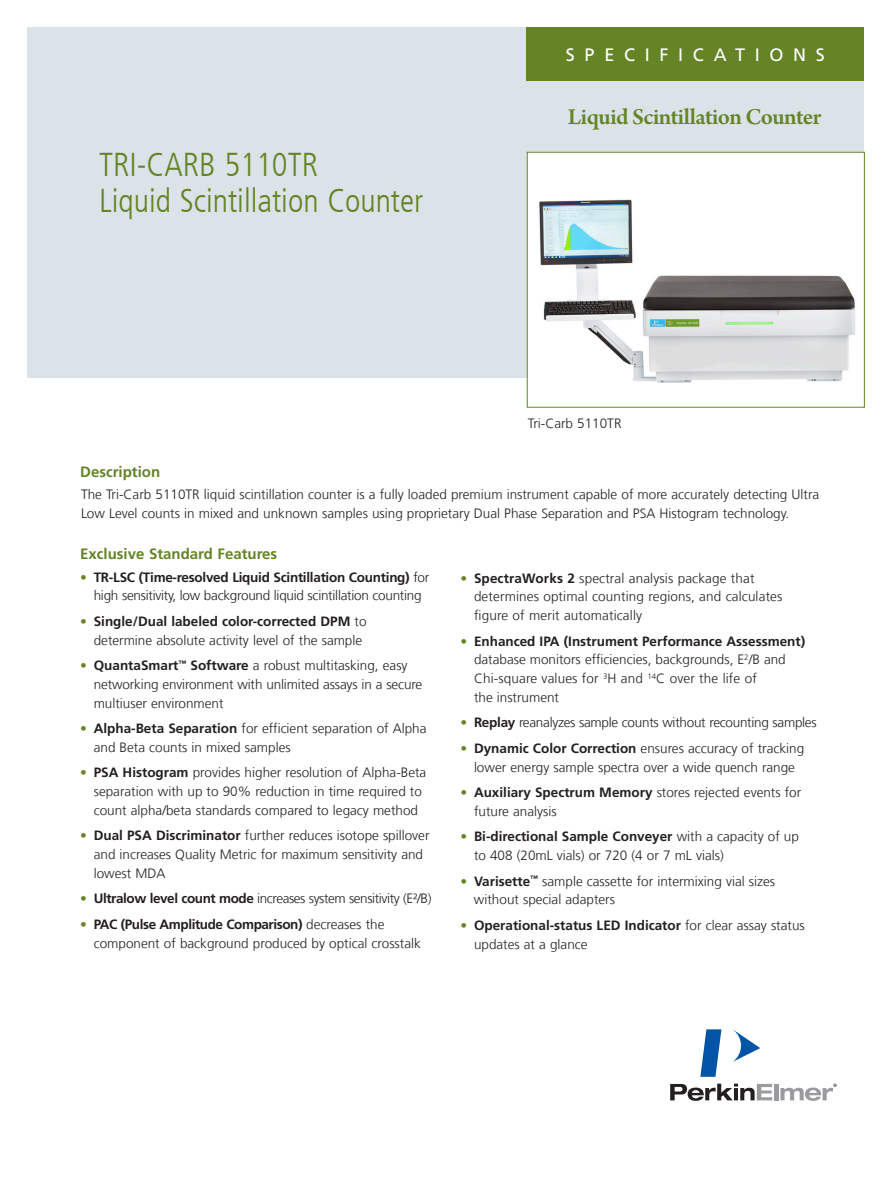
<style>
.page{position:relative;width:891px;height:1188px;background:#fff}
.page>*{position:absolute;margin:0;border:0;box-sizing:border-box;transform-origin:0 0}
.Intro_Head{font:300 condensed 33px/36px "Frutiger LT Com";color:#648426}
.Product_header_panto{font:600 24px "Arno Pro";letter-spacing:-.02em;color:#648426}
.t1{font:18px "Frutiger LT Com";letter-spacing:.54em;color:#fff}
.Paragraph_Head{font:700 15px "Frutiger LT Com";color:#648426}
.Bullet_Copy_Frutiger{font:300 13.5px/18.8px "Frutiger LT Com";color:#231f20}
.Bullet_Copy_Frutiger-2{font:300 13.5px/18.8px "Frutiger LT Com";letter-spacing:-.02em;color:#231f20;text-align:center}
.Bullet_Copy_Frutiger-3{font:300 13.5px "Frutiger LT Com";letter-spacing:-.03em;color:#231f20}
.s1{color:#648426}
.s2{font-weight:700}
</style>
<div class="page">
<svg style="left:670px;top:1084px;width:102px;height:17px"></svg>
<hr style="left:774px;top:1084px;width:4px;height:16px;background:#999b9e">
<svg style="left:733px;top:1029px;width:27px;height:33px"></svg>
<svg style="left:700px;top:1029px;width:21px;height:48px"></svg>
<svg style="left:780px;top:1084px;width:57px;height:17px"></svg>
<div style="left:27px;top:27px;width:837px;height:351px;background:#dce3e8"></div>
<div style="left:526px;top:27px;width:338px;height:54px;background:#648426"></div>
<div style="left:527px;top:152px;width:337px;height:255px;background:#fff"></div>
<img style="left:539px;top:199px;width:317px;height:184px">
<div style="left:527px;top:152px;width:338px;height:255px;border:1px solid #648426"></div>
<p class="t1" style="left:566px;top:44px;width:261px">SPECIFICATIONS</p>
<p class="Intro_Head" style="left:99px;top:147px;width:326px">TRI-CARB 5110TR<br>Liquid Scintillation Counter</p>
<p class="Product_header_panto" style="left:568px;top:103px;width:255px">Liquid Scintillation Counter</p>
<p class="Bullet_Copy_Frutiger" style="left:528px;top:414px;width:95px">Tri-Carb 5110TR</p>
<p class="Paragraph_Head" style="left:80px;top:463px;width:81px">Description</p>
<p class="Bullet_Copy_Frutiger" style="left:81px;top:485px;width:740px">The Tri-Carb 5110TR liquid scintillation counter is a fully loaded premium instrument capable of more accurately detecting Ultra<br>Low Level counts in mixed and unknown samples using proprietary Dual Phase Separation and PSA Histogram technology.</p>
<p class="Paragraph_Head" style="left:80px;top:545px;width:199px">Exclusive Standard Features</p>
<p class="Bullet_Copy_Frutiger-2" style="left:80px;top:568px;width:351px"><span class="s1">•</span> <span class="s2">TR-LSC (Time-resolved Liquid Scintillation Counting)</span> for high sensitivity, low background liquid scintillation counting</p>
<p class="Bullet_Copy_Frutiger" style="left:94px;top:612px;width:274px;text-indent:-14px"><span class="s1">•</span> <span class="s2">Single/Dual labeled color-corrected DPM</span> to determine absolute activity level of the sample</p>
<p class="Bullet_Copy_Frutiger" style="left:94px;top:656px;width:330px;text-indent:-13px"><span class="s1">•</span> <span class="s2">QuantaSmart</span><sup>™</sup> <span class="s2">Software</span> a robust multitasking, easy networking environment with unlimited assays in a secure multiuser environment</p>
<p class="Bullet_Copy_Frutiger" style="left:94px;top:719px;width:334px;text-indent:-14px"><span class="s1">•</span> <span class="s2">Alpha-Beta Separation</span> for efficient separation of Alpha and Beta counts in mixed samples</p>
<p class="Bullet_Copy_Frutiger" style="left:94px;top:763px;width:334px;text-indent:-14px"><span class="s1">•</span> <span class="s2">PSA Histogram</span> provides higher resolution of Alpha-Beta separation with up to 90% reduction in time required to count alpha/beta standards compared to legacy method</p>
<p class="Bullet_Copy_Frutiger" style="left:94px;top:826px;width:337px;text-indent:-14px"><span class="s1">•</span> <span class="s2">Dual PSA Discriminator</span> further reduces isotope spillover and increases Quality Metric for maximum sensitivity and lowest MDA</p>
<p class="Bullet_Copy_Frutiger-3" style="left:80px;top:891px;width:353px"><span class="s1">•</span> <span class="s2">Ultralow level count mode</span> increases system sensitivity (E²/B)</p>
<p class="Bullet_Copy_Frutiger" style="left:94px;top:915px;width:329px;text-indent:-14px"><span class="s1">•</span> <span class="s2">PAC (Pulse Amplitude Comparison)</span> decreases the component of background produced by optical crosstalk</p>
<p class="Bullet_Copy_Frutiger" style="left:474px;top:569px;width:310px;text-indent:-13px"><span class="s1">•</span> <span class="s2">SpectraWorks 2</span> spectral analysis package that determines optimal counting regions, and calculates figure of merit automatically</p>
<p class="Bullet_Copy_Frutiger" style="left:474px;top:632px;width:333px;text-indent:-14px"><span class="s1">•</span> <span class="s2">Enhanced IPA (Instrument Performance Assessment) </span>database monitors efficiencies, backgrounds, E<sup>2</sup>/B and Chi-square values for <sup>3</sup>H and <sup>14</sup>C over the life of<br>the instrument</p>
<p class="Bullet_Copy_Frutiger-2" style="left:460px;top:713px;width:358px"><span class="s1">•</span> <span class="s2">Replay</span> reanalyzes sample counts without recounting samples</p>
<p class="Bullet_Copy_Frutiger" style="left:460px;top:739px;width:345px;text-align:center"><span class="s1">•</span> <span class="s2">Dynamic Color Correction</span> ensures accuracy of tracking lower energy sample spectra over a wide quench range</p>
<p class="Bullet_Copy_Frutiger" style="left:474px;top:783px;width:329px;text-indent:-14px"><span class="s1">•</span> <span class="s2">Auxiliary Spectrum Memory</span> stores rejected events for future analysis</p>
<p class="Bullet_Copy_Frutiger" style="left:474px;top:827px;width:326px;text-indent:-14px"><span class="s1">•</span> <span class="s2">Bi-directional Sample Conveyer</span> with a capacity of up to 408 (20mL vials) or 720 (4 or 7 mL vials)</p>
<p class="Bullet_Copy_Frutiger" style="left:474px;top:872px;width:303px;text-indent:-13px"><span class="s1">•</span> <span class="s2">Varisette</span><sup>™</sup> sample cassette for intermixing vial sizes without special adapters</p>
<p class="Bullet_Copy_Frutiger" style="left:474px;top:916px;width:332px;text-indent:-14px"><span class="s1">•</span> <span class="s2">Operational-status LED Indicator</span> for clear assay status updates at a glance</p>
</div>
